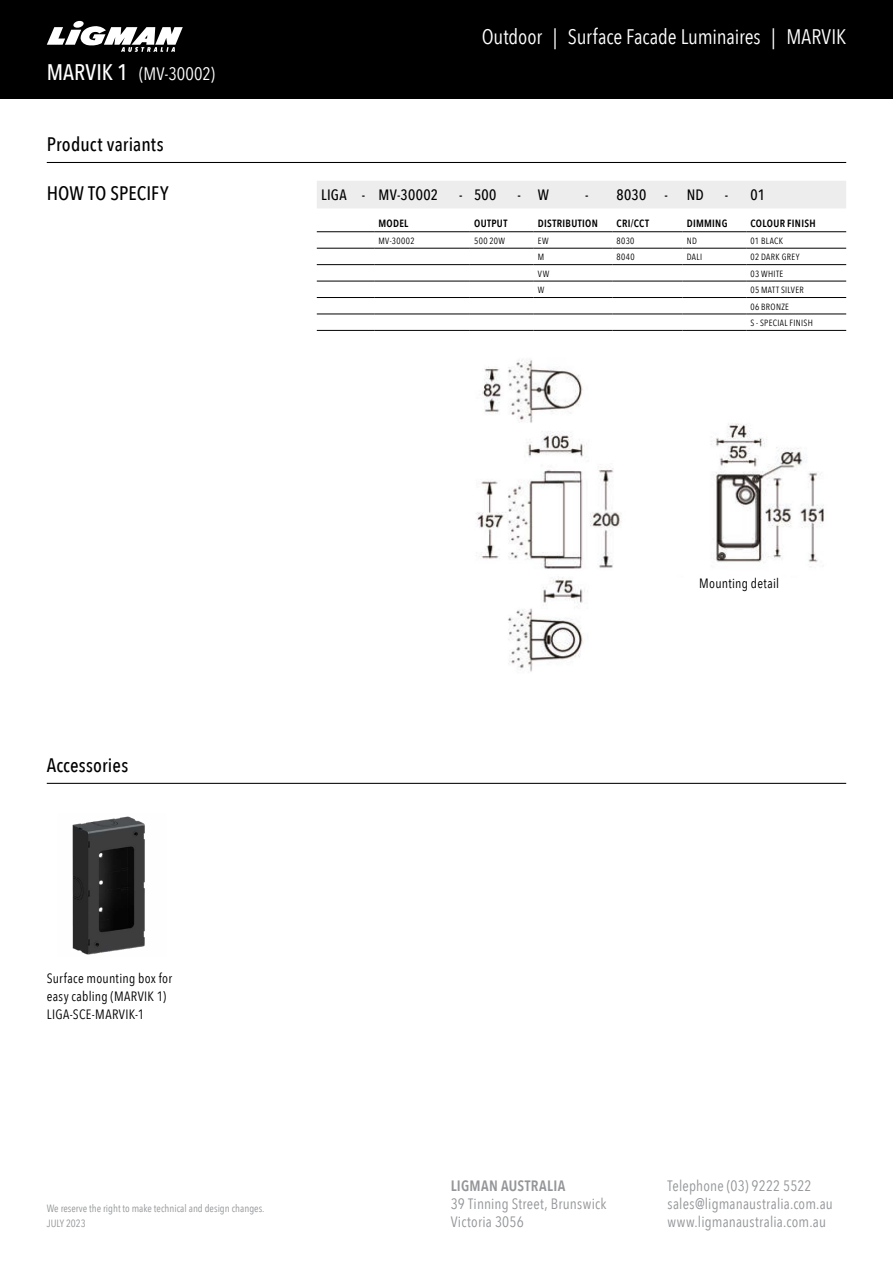
<style>
.page{position:relative;width:893px;height:1263px;background:#fff}
.page>*{position:absolute;margin:0;border:0;box-sizing:border-box;transform-origin:0 0}
.t1{font:21px "Avenir Next Condensed";letter-spacing:-.005em;color:#fff}
.t2{font:500 19.5px "Avenir Next Condensed";letter-spacing:.005em;color:#000}
.t3{font:18px "Avenir Next Condensed";letter-spacing:.005em;color:#fff}
.t4{font:15px/18px "Avenir Next Condensed";letter-spacing:.01em;color:#939598}
.t5{font:500 15px "Avenir Next Condensed";letter-spacing:.015em;color:#000}
.t6{font:600 15px "Avenir Next Condensed";letter-spacing:.02em;color:#939598}
.t7{font:13.5px/18px "Avenir Next Condensed";letter-spacing:.02em;color:#000}
.t8{font:10.5px/15px "Avenir Next Condensed";color:#939598}
.t9{font:600 10.5px "Avenir Next Condensed";letter-spacing:.03em;color:#000}
.t10{font:9px/16.5px "Avenir Next Condensed";letter-spacing:.035em;color:#000}
.s1{font-weight:500;font-size:22.5px}
</style>
<div class="page">
<div style="left:0;top:0;width:893px;height:99px;background:#000"></div>
<svg style="left:47px;top:20px;width:136px;height:32px"></svg>
<img style="left:72px;top:816px;width:73px;height:139px">
<img style="left:477px;top:359px;width:347px;height:313px">
<hr style="left:47px;top:783px;width:799px;height:1px;background:#000">
<hr style="left:47px;top:162px;width:799px;height:1px;background:#000">
<div style="left:317px;top:181px;width:529px;height:27px;background:#ededee"></div>
<hr style="left:317px;top:248px;width:57px;height:1px;background:#000">
<hr style="left:374px;top:248px;width:96px;height:1px;background:#000">
<hr style="left:534px;top:248px;width:78px;height:1px;background:#000">
<hr style="left:612px;top:248px;width:70px;height:1px;background:#000">
<hr style="left:682px;top:248px;width:64px;height:1px;background:#000">
<hr style="left:746px;top:248px;width:100px;height:1px;background:#000">
<hr style="left:317px;top:264px;width:57px;height:1px;background:#000">
<hr style="left:374px;top:264px;width:96px;height:1px;background:#000">
<hr style="left:612px;top:264px;width:70px;height:1px;background:#000">
<hr style="left:682px;top:264px;width:64px;height:1px;background:#000">
<hr style="left:746px;top:264px;width:100px;height:1px;background:#000">
<hr style="left:317px;top:281px;width:57px;height:1px;background:#000">
<hr style="left:374px;top:281px;width:96px;height:1px;background:#000">
<hr style="left:470px;top:281px;width:64px;height:1px;background:#000">
<hr style="left:534px;top:281px;width:78px;height:1px;background:#000">
<hr style="left:682px;top:281px;width:64px;height:1px;background:#000">
<hr style="left:746px;top:281px;width:100px;height:1px;background:#000">
<hr style="left:317px;top:297px;width:57px;height:1px;background:#000">
<hr style="left:374px;top:297px;width:96px;height:1px;background:#000">
<hr style="left:470px;top:297px;width:64px;height:1px;background:#000">
<hr style="left:534px;top:297px;width:78px;height:1px;background:#000">
<hr style="left:682px;top:297px;width:64px;height:1px;background:#000">
<hr style="left:746px;top:297px;width:100px;height:1px;background:#000">
<hr style="left:317px;top:314px;width:57px;height:1px;background:#000">
<hr style="left:374px;top:314px;width:96px;height:1px;background:#000">
<hr style="left:470px;top:314px;width:64px;height:1px;background:#000">
<hr style="left:534px;top:314px;width:78px;height:1px;background:#000">
<hr style="left:612px;top:314px;width:70px;height:1px;background:#000">
<hr style="left:682px;top:314px;width:64px;height:1px;background:#000">
<hr style="left:746px;top:314px;width:100px;height:1px;background:#000">
<hr style="left:317px;top:330px;width:57px;height:1px;background:#000">
<hr style="left:374px;top:330px;width:96px;height:1px;background:#000">
<hr style="left:470px;top:330px;width:64px;height:1px;background:#000">
<hr style="left:534px;top:330px;width:78px;height:1px;background:#000">
<hr style="left:612px;top:330px;width:70px;height:1px;background:#000">
<hr style="left:682px;top:330px;width:64px;height:1px;background:#000">
<hr style="left:746px;top:330px;width:100px;height:1px;background:#000">
<hr style="left:612px;top:281px;width:70px;height:1px;background:#000">
<hr style="left:612px;top:297px;width:70px;height:1px;background:#000">
<hr style="left:317px;top:231px;width:57px;height:1px;background:#000">
<hr style="left:374px;top:231px;width:96px;height:1px;background:#000">
<hr style="left:534px;top:231px;width:78px;height:1px;background:#000">
<hr style="left:612px;top:231px;width:70px;height:1px;background:#000">
<hr style="left:682px;top:231px;width:64px;height:1px;background:#000">
<hr style="left:746px;top:231px;width:100px;height:1px;background:#000">
<hr style="left:534px;top:264px;width:78px;height:1px;background:#000">
<hr style="left:470px;top:231px;width:64px;height:1px;background:#000">
<hr style="left:470px;top:248px;width:64px;height:1px;background:#000">
<hr style="left:470px;top:264px;width:64px;height:1px;background:#000">
<p class="t3" style="left:47px;top:58px;width:170px"><span class="s1">MARVIK 1</span> (MV-30002)</p>
<h1 class="t1" style="left:482px;top:19px;width:366px">Outdoor | Surface Facade Luminaires | MARVIK</h1>
<h2 class="t2" style="left:47px;top:133px;width:118px">Product variants</h2>
<h2 class="t2" style="left:47px;top:182px;width:123px">HOW TO SPECIFY</h2>
<p class="t5" style="left:321px;top:186px;width:119px">LIGA - MV-30002</p>
<p class="t5" style="left:459px;top:186px;width:39px">- 500</p>
<p class="t5" style="left:518px;top:186px;width:33px">- W</p>
<p class="t5" style="left:585px;top:186px;width:84px">- 8030 -</p>
<p class="t5" style="left:687px;top:186px;width:19px">ND</p>
<p class="t5" style="left:725px;top:186px;width:42px">- 01</p>
<p class="t9" style="left:378px;top:215px;width:31px">MODEL</p>
<p class="t9" style="left:474px;top:215px;width:35px">OUTPUT</p>
<p class="t9" style="left:538px;top:215px;width:62px">DISTRIBUTION</p>
<p class="t9" style="left:617px;top:215px;width:34px">CRI/CCT</p>
<p class="t9" style="left:687px;top:215px;width:42px">DIMMING</p>
<p class="t9" style="left:750px;top:215px;width:67px">COLOUR FINISH</p>
<p class="t10" style="left:378px;top:232px;width:38px">MV-30002</p>
<p class="t10" style="left:474px;top:232px;width:32px">500 20W</p>
<p class="t10" style="left:538px;top:232px;width:12px">EW</p>
<p class="t10" style="left:617px;top:232px;width:19px">8030</p>
<p class="t10" style="left:687px;top:232px;width:12px">ND</p>
<p class="t10" style="left:750px;top:232px;width:34px">01 BLACK</p>
<p class="t10" style="left:538px;top:249px;width:8px">M</p>
<p class="t10" style="left:617px;top:249px;width:20px">8040</p>
<p class="t10" style="left:687px;top:249px;width:17px">DALI</p>
<p class="t10" style="left:750px;top:249px;width:50px">02 DARK GREY</p>
<p class="t10" style="left:538px;top:265px;width:13px">VW</p>
<p class="t10" style="left:750px;top:265px;width:34px">03 WHITE</p>
<p class="t10" style="left:538px;top:281px;width:8px">W</p>
<p class="t10" style="left:750px;top:281px;width:64px">05 MATT SILVER<br>06 BRONZE<br>S - SPECIAL FINISH</p>
<h2 class="t2" style="left:47px;top:753px;width:83px">Accessories</h2>
<p class="t7" style="left:47px;top:969px;width:127px">Surface mounting box for easy cabling (MARVIK 1)<br>LIGA-SCE-MARVIK-1</p>
<p class="t8" style="left:47px;top:1200px;width:219px">We reserve the right to make technical and design changes.<br>JULY 2023</p>
<p class="t7" style="left:699px;top:573px;width:81px">Mounting detail</p>
<p class="t6" style="left:451px;top:1172px;width:116px">LIGMAN AUSTRALIA</p>
<p class="t4" style="left:451px;top:1194px;width:157px">39 Tinning Street, Brunswick<br>Victoria 3056</p>
<p class="t4" style="left:668px;top:1176px;width:167px">Telephone (03) 9222 5522 sales@ligmanaustralia.com.au www.ligmanaustralia.com.au</p>
</div>
